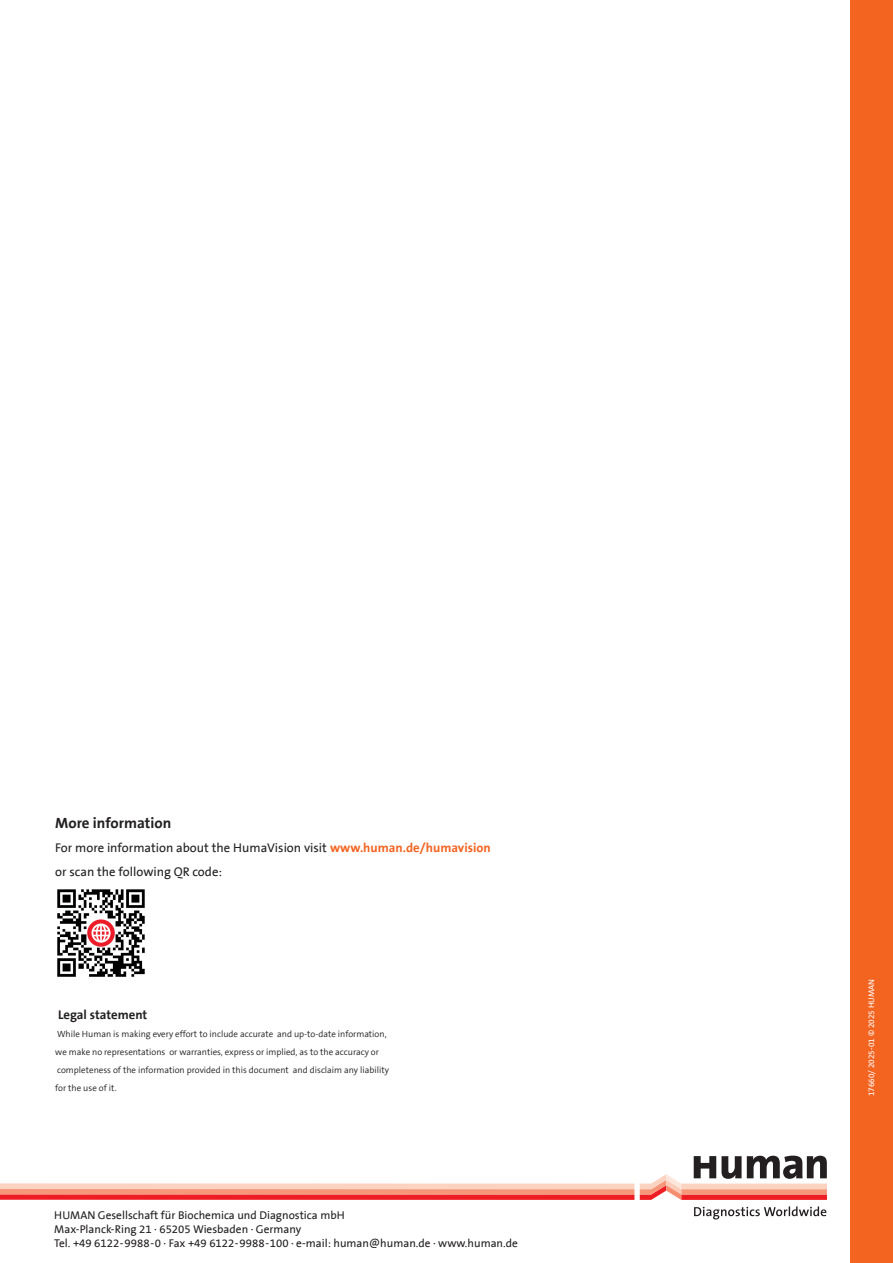
<style>
.page{position:relative;width:893px;height:1263px;background:#fff}
.page>*{position:absolute;margin:0;border:0;box-sizing:border-box;transform-origin:0 0}
.t1{font:700 15px "The Sans B7";color:#231f20}
.t2{font:12.75px/24px "The Sans B5 Plain";color:#231f20}
.Absatzformat_1{font:700 12.75px "The Sans B7";color:#231f20}
.t3{font:11.4px "The Sans B5 Plain";color:#231f20}
.Absatzformat_1-2{font:300 9px "The Sans B4";color:#231f20}
.Revisionsnr{font:8.25px "The Sans B5 Plain";color:#fff}
.s1{font-family:"The Sans B7";font-weight:700;color:#f36421}
</style>
<div class="page">
<svg style="left:0;top:1155px;width:827px;height:45px"></svg>
<svg style="left:694px;top:1206px;width:132px;height:13px"></svg>
<img style="left:57px;top:889px;width:88px;height:88px">
<div style="left:850px;top:0;width:43px;height:1263px;background:#f36421"></div>
<p class="t1" style="left:55px;top:815px;width:118px">More information</p>
<p class="t2" style="left:55px;top:837px;width:437px">For more information about the HumaVision visit <span class="s1">www.human.de/humavision </span>or scan the following QR code:</p>
<p class="Absatzformat_1" style="left:58px;top:1008px;width:91px">Legal statement</p>
<p class="Absatzformat_1-2" style="left:57px;top:1029px;width:331px">While Human is making every effort to include accurate and up-to-date information,</p>
<p class="Absatzformat_1-2" style="left:55px;top:1047px;width:325px">we make no representations or warranties, express or implied, as to the accuracy or</p>
<p class="Absatzformat_1-2" style="left:57px;top:1065px;width:333px">completeness of the information provided in this document and disclaim any liability</p>
<p class="Absatzformat_1-2" style="left:55px;top:1083px;width:63px">for the use of it.</p>
<p class="t3" style="left:54px;top:1209px;width:292px">HUMAN Gesellschaft für Biochemica und Diagnostica mbH</p>
<p class="t3" style="left:54px;top:1223px;width:249px">Max-Planck-Ring 21 · 65205 Wiesbaden · Germany</p>
<p class="t3" style="left:54px;top:1237px;width:465px">Tel. +49 6122-9988-0 · Fax +49 6122-9988-100 · e-mail: human@human.de · www.human.de</p>
<p class="Revisionsnr" style="left:867px;top:1096px;width:119px;rotate:-90deg">17660/ 2025-01 © 2025 HUMAN</p>
</div>
